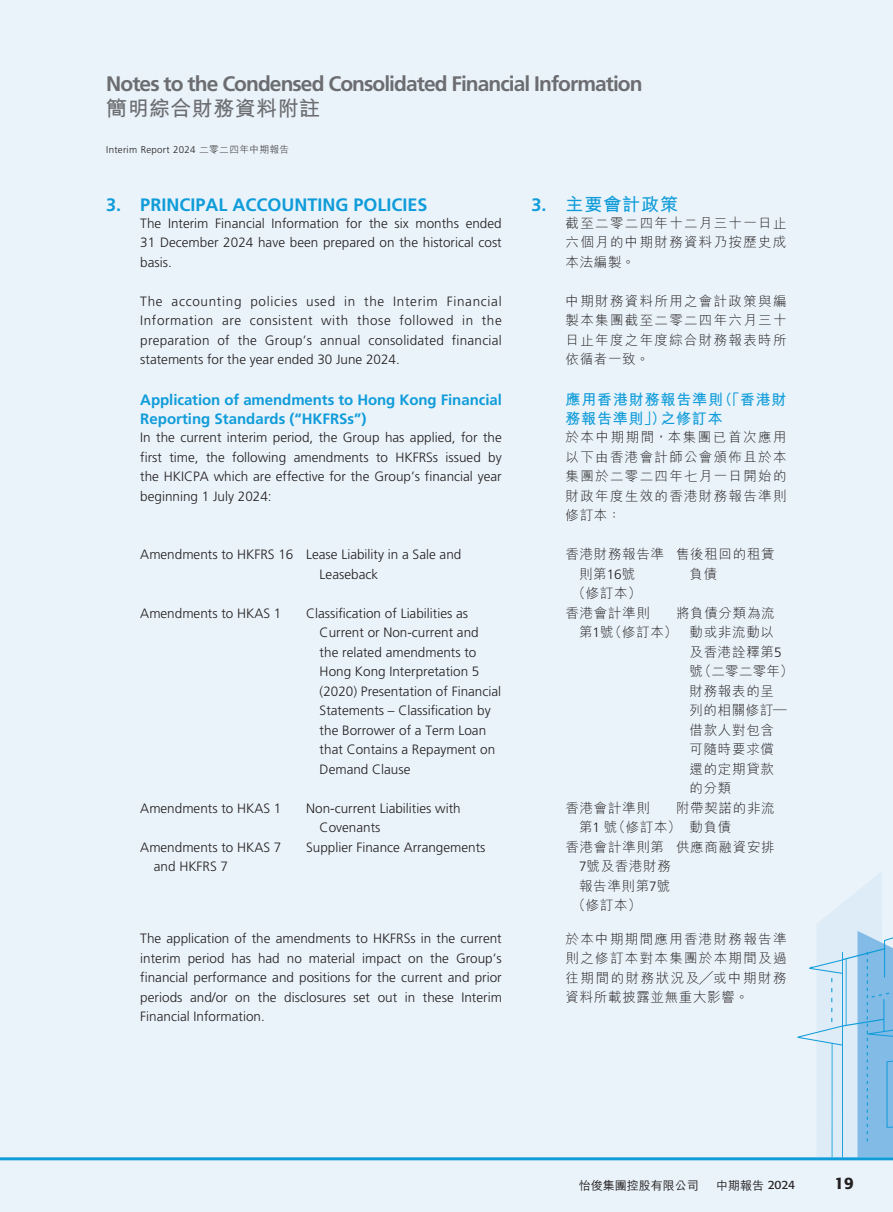
<style>
.page{position:relative;width:893px;height:1212px;background:#eaf3fa}
.page>*{position:absolute;margin:0;border:0;box-sizing:border-box;transform-origin:0 0}
.t1{font:700 21px "Frutiger LT Std";letter-spacing:-.045em;color:#6c6d70}
.t2{font:700 21px "M Hei HK";letter-spacing:.02em;color:#6c6d70}
.t3{font:700 18px "Frutiger LT Std";color:#109cd9}
.t4{font:700 18px "M Hei HK";letter-spacing:.05em;color:#109cd9}
.t5{font:500 16.5px "Formata";color:#231f20}
.t6{font:700 15px/19.5px "Frutiger LT Std";letter-spacing:-.005em;color:#109cd9}
.t7{font:700 15px/19.5px "M Hei HK";letter-spacing:.055em;color:#109cd9}
.t8{font:300 13.5px/19.5px "Frutiger LT Std";color:#231f20;text-align:justify}
.t9{font:300 13.5px/19.5px "M Hei HK";letter-spacing:.1em;color:#231f20;text-align:justify}
.t10{font:300 13.5px/19.5px "M Hei HK";letter-spacing:.05em;color:#231f20}
.t11{font:500 12px "M Hei HK";color:#231f20}
.t12{font:300 9.75px "Frutiger LT Std";letter-spacing:.03em;color:#231f20}
.s1{font-family:"M Hei HK"}
.s2{font-family:"Frutiger LT Std"}
.s3{font-family:"Formata";font-weight:400}
</style>
<div class="page">
<svg style="left:797px;top:872px;width:96px;height:285px"></svg>
<hr style="left:0;top:1157px;width:893px;height:3px;background:#109cd9">
<h1 class="t1" style="left:106px;top:71px;width:538px">Notes to the Condensed Consolidated Financial Information</h1>
<h1 class="t2" style="left:106px;top:93px;width:215px">簡明綜合財務資料附註</h1>
<p class="t12" style="left:106px;top:144px;width:184px">Interim Report 2024 <span class="s1">二零二四年中期報告</span></p>
<h2 class="t3" style="left:106px;top:194px;width:323px">3. PRINCIPAL ACCOUNTING POLICIES</h2>
<p class="t8" style="left:140px;top:214px;width:363px">The Interim Financial Information for the six months ended 31 December 2024 have been prepared on the historical cost basis.</p>
<p class="t8" style="left:140px;top:292px;width:363px">The accounting policies used in the Interim Financial Information are consistent with those followed in the preparation of the Group’s annual consolidated financial statements for the year ended 30 June 2024.</p>
<p class="t6" style="left:140px;top:390px;width:363px">Application of amendments to Hong Kong Financial<br>Reporting Standards (“HKFRSs”)</p>
<p class="t8" style="left:140px;top:428px;width:363px">In the current interim period, the Group has applied, for the first time, the following amendments to HKFRSs issued by the HKICPA which are effective for the Group’s financial year beginning 1 July 2024:</p>
<p class="t8" style="left:320px;top:545px;width:143px;text-indent:-179px">Amendments to HKFRS 16 Lease Liability in a Sale and<br>Leaseback</p>
<p class="t8" style="left:140px;top:604px;width:143px">Amendments to HKAS 1</p>
<p class="t8" style="left:320px;top:604px;width:183px;text-align:left;text-indent:-14px">Classification of Liabilities as<br>Current or Non-current and<br>the related amendments to<br>Hong Kong Interpretation 5 (2020) Presentation of Financial<br>Statements – Classification by the Borrower of a Term Loan that Contains a Repayment on<br>Demand Clause</p>
<p class="t8" style="left:140px;top:799px;width:143px">Amendments to HKAS 1</p>
<p class="t8" style="left:320px;top:799px;width:142px;text-indent:-14px">Non-current Liabilities with<br>Covenants</p>
<p class="t8" style="left:154px;top:837px;width:129px;text-indent:-14px">Amendments to HKAS 7 and HKFRS 7</p>
<p class="t8" style="left:306px;top:837px;width:181px">Supplier Finance Arrangements</p>
<p class="t8" style="left:140px;top:929px;width:363px">The application of the amendments to HKFRSs in the current interim period has had no material impact on the Group’s financial performance and positions for the current and prior periods and/or on the disclosures set out in these Interim Financial Information.</p>
<h2 class="t4" style="left:531px;top:191px;width:148px"><span class="s2">3.</span> 主要會計政策</h2>
<p class="t9" style="left:566px;top:213px;width:223px">截至二零二四年十二月三十一日止六個月的中期財務資料乃按歷史成本法編製。</p>
<p class="t9" style="left:566px;top:291px;width:223px">中期財務資料所用之會計政策與編製本集團截至二零二四年六月三十日止年度之年度綜合財務報表時所依循者一致。</p>
<p class="t7" style="left:566px;top:388px;width:223px">應用香港財務報告準則（「香港財務報告準則」）之修訂本</p>
<p class="t9" style="left:566px;top:427px;width:223px">於本中期期間，本集團已首次應用以下由香港會計師公會頒佈且於本集團於二零二四年七月一日開始的財政年度生效的香港財務報告準則修訂本：</p>
<p class="t10" style="left:566px;top:544px;width:100px">香港財務報告準</p>
<p class="t9" style="left:579px;top:564px;width:58px">則第<span class="s2">16</span>號</p>
<p class="t9" style="left:572px;top:583px;width:70px">（修訂本）</p>
<p class="t10" style="left:690px;top:544px;width:87px;text-indent:-14px">售後租回的租賃負債</p>
<p class="t10" style="left:579px;top:603px;width:100px;text-indent:-14px">香港會計準則<br>第<span class="s2">1</span>號（修訂本）</p>
<p class="t10" style="left:690px;top:603px;width:105px;text-indent:-14px">將負債分類為流<br>動或非流動以<br>及香港詮釋第<span class="s2">5</span>號（二零二零年）財務報表的呈<br>列的相關修訂—借款人對包含<br>可隨時要求償<br>還的定期貸款<br>的分類</p>
<p class="t10" style="left:579px;top:798px;width:104px;text-indent:-14px">香港會計準則<br>第<span class="s2">1</span> 號（修訂本）</p>
<p class="t10" style="left:690px;top:798px;width:87px;text-indent:-14px">附帶契諾的非流動負債</p>
<p class="t10" style="left:566px;top:837px;width:100px">香港會計準則第</p>
<p class="t9" style="left:579px;top:856px;width:93px"><span class="s2">7</span>號及香港財務</p>
<p class="t9" style="left:579px;top:876px;width:93px">報告準則第<span class="s2">7</span>號</p>
<p class="t9" style="left:572px;top:895px;width:70px">（修訂本）</p>
<p class="t10" style="left:676px;top:837px;width:100px">供應商融資安排</p>
<p class="t9" style="left:566px;top:928px;width:223px">於本中期期間應用香港財務報告準則之修訂本對本集團於本期間及過往期間的財務狀況及╱或中期財務資料所載披露並無重大影響。</p>
<p class="t11" style="left:579px;top:1176px;width:121px">怡俊集團控股有限公司</p>
<p class="t11" style="left:716px;top:1176px;width:81px">中期報告 <span class="s3">2024</span></p>
<p class="t5" style="left:834px;top:1173px;width:21px">19</p>
</div>
